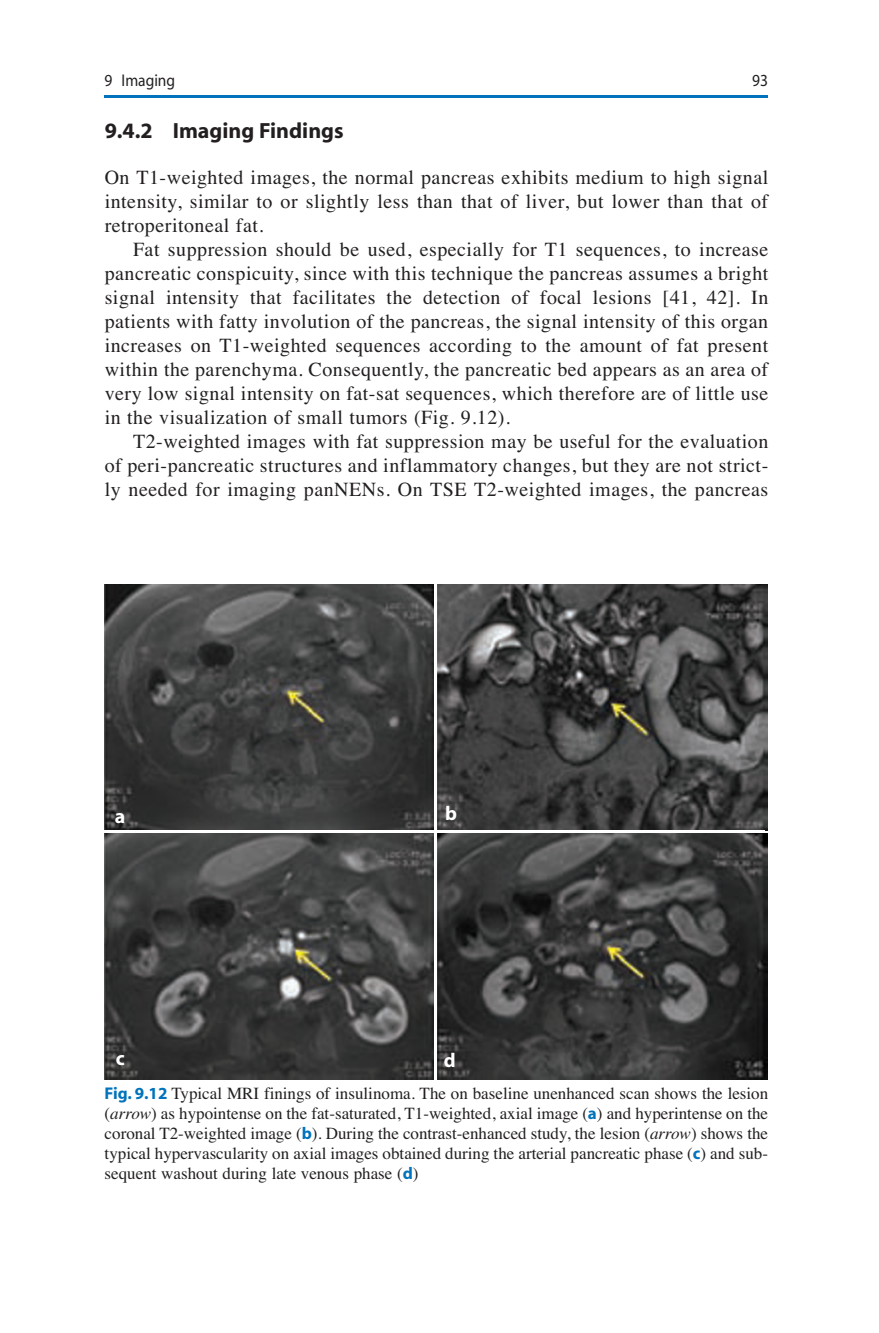
<style>
.page{position:relative;width:879px;height:1333px;background:#fff}
.page>*{position:absolute;margin:0;border:0;box-sizing:border-box;transform-origin:0 0}
.t1{font:700 22px "Myriad";color:#231f20}
.t2{font:20px/24px "Times";letter-spacing:.025em;color:#231f20;text-align:justify}
.t3{font:700 20px "Myriad";color:#fff}
.t4{font:17px/20px "Times";color:#231f20;text-align:justify}
.t5{font:17px "Myriad";color:#231f20;scale:.91 1}
.s1{font-family:"Myriad";font-weight:700;color:#0073bc}
.s2{font-style:italic}
</style>
<div class="page">
<hr style="left:105px;top:95px;width:663px;height:2px;background:#0073bc">
<img style="left:105px;top:584px;width:662px;height:246px">
<img style="left:105px;top:833px;width:662px;height:246px">
<hr style="left:435px;top:584px;width:2px;height:498px;background:#fff">
<p class="t5" style="left:105px;top:74px;width:79px">9 Imaging</p>
<p class="t5" style="left:752px;top:74px;width:19px">93</p>
<p class="t1" style="left:105px;top:122px;width:240px">9.4.2 Imaging Findings</p>
<p class="t2" style="left:105px;top:167px;width:665px">On T1-weighted images, the normal pancreas exhibits medium to high signal intensity, similar to or slightly less than that of liver, but lower than that of retroperitoneal fat.</p>
<p class="t2" style="left:105px;top:239px;width:665px;text-indent:28px">Fat suppression should be used, especially for T1 sequences, to increase pancreatic conspicuity, since with this technique the pancreas assumes a bright signal intensity that facilitates the detection of focal lesions [41, 42]. In patients with fatty involution of the pancreas, the signal intensity of this organ increases on T1-weighted sequences according to the amount of fat present within the parenchyma. Consequently, the pancreatic bed appears as an area of very low signal intensity on fat-sat sequences, which therefore are of little use in the visualization of small tumors (Fig. 9.12).</p>
<p class="t2" style="left:105px;top:431px;width:665px;text-indent:28px">T2-weighted images with fat suppression may be useful for the evaluation of peri-pancreatic structures and inflammatory changes, but they are not strict&shy;ly needed for imaging panNENs. On TSE T2-weighted images, the pancreas</p>
<p class="t3" style="left:115px;top:808px;width:12px">a</p>
<p class="t3" style="left:445px;top:806px;width:13px">b</p>
<p class="t3" style="left:116px;top:1051px;width:11px">c</p>
<p class="t3" style="left:444px;top:1053px;width:13px">d</p>
<p class="t4" style="left:105px;top:1085px;width:665px"><span class="s1">Fig. 9.12</span> Typical MRI finings of insulinoma. The on baseline unenhanced scan shows the lesion (<span class="s2">arrow</span>) as hypointense on the fat-saturated, T1-weighted, axial image (<span class="s1">a</span>) and hyperintense on the coronal T2-weighted image (<span class="s1">b</span>). During the contrast-enhanced study, the lesion (<span class="s2">arrow</span>) shows the typical hypervascularity on axial images obtained during the arterial pancreatic phase (<span class="s1">c</span>) and sub&shy;sequent washout during late venous phase (<span class="s1">d</span>)</p>
</div>
